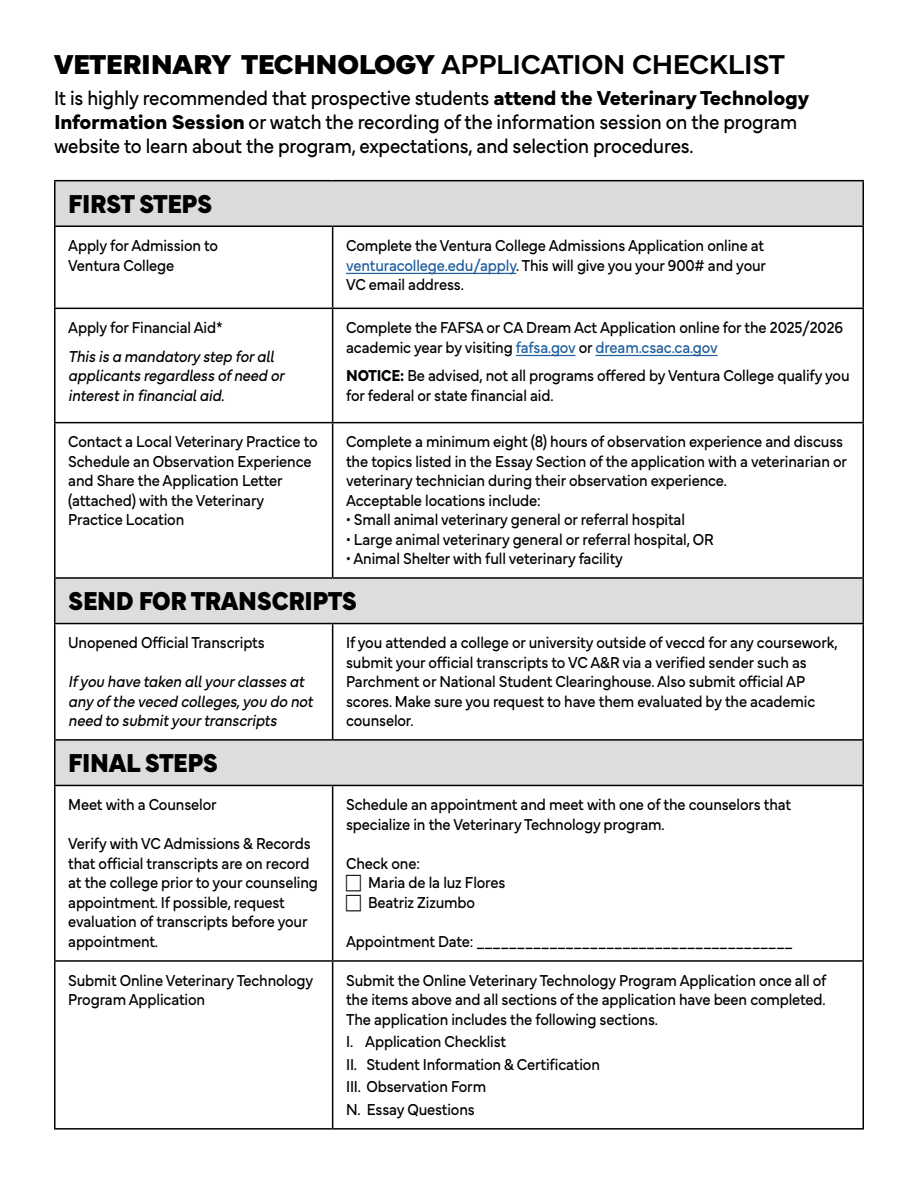
<style>
.page{position:relative;width:918px;height:1188px;background:#fff}
.page>*{position:absolute;margin:0;border:0;box-sizing:border-box;transform-origin:0 0}
.t1{font:900 28.5px "Mundial";letter-spacing:-.01em;color:#000}
.t2{font:900 27px "Mundial";letter-spacing:-.01em;color:#000;scale:.9 1}
.t3{font:21px/24px "Mundial";letter-spacing:-.01em;color:#000;scale:.9 1}
.t4{font:16.5px/19.5px "Mundial";letter-spacing:-.01em;color:#000;scale:.9 1}
.t5{font:italic 16.5px/19.5px "Mundial";letter-spacing:-.01em;color:#000;scale:.9 1}
.s1{font-weight:600}
.s2{font-weight:700}
.s3{color:#215e9e}
.s4{font-style:normal}
</style>
<div class="page">
<div style="left:55px;top:181px;width:808px;height:45px;background:#dadbdc"></div>
<svg style="left:56px;top:579px;width:806px;height:206px"></svg>
<hr style="left:54px;top:180px;width:279px;height:1px;background:#000">
<hr style="left:54px;top:181px;width:2px;height:45px;background:#000">
<hr style="left:333px;top:180px;width:531px;height:1px;background:#000">
<hr style="left:862px;top:181px;width:2px;height:45px;background:#000">
<hr style="left:54px;top:226px;width:279px;height:1px;background:#000">
<hr style="left:54px;top:227px;width:2px;height:81px;background:#000">
<hr style="left:333px;top:226px;width:531px;height:1px;background:#000">
<hr style="left:332px;top:227px;width:1px;height:81px;background:#000">
<hr style="left:862px;top:227px;width:2px;height:81px;background:#000">
<hr style="left:54px;top:308px;width:279px;height:1px;background:#000">
<hr style="left:54px;top:309px;width:2px;height:113px;background:#000">
<hr style="left:333px;top:308px;width:531px;height:1px;background:#000">
<hr style="left:332px;top:309px;width:1px;height:113px;background:#000">
<hr style="left:862px;top:309px;width:2px;height:113px;background:#000">
<hr style="left:54px;top:422px;width:279px;height:1px;background:#000">
<hr style="left:54px;top:423px;width:2px;height:154px;background:#000">
<hr style="left:333px;top:422px;width:531px;height:1px;background:#000">
<hr style="left:332px;top:423px;width:1px;height:154px;background:#000">
<hr style="left:862px;top:423px;width:2px;height:154px;background:#000">
<hr style="left:54px;top:577px;width:279px;height:2px;background:#000">
<hr style="left:54px;top:579px;width:2px;height:44px;background:#000">
<hr style="left:333px;top:577px;width:531px;height:2px;background:#000">
<hr style="left:862px;top:579px;width:2px;height:44px;background:#000">
<hr style="left:54px;top:623px;width:279px;height:1px;background:#000">
<hr style="left:54px;top:624px;width:2px;height:115px;background:#000">
<hr style="left:333px;top:623px;width:531px;height:1px;background:#000">
<hr style="left:332px;top:624px;width:1px;height:115px;background:#000">
<hr style="left:862px;top:624px;width:2px;height:115px;background:#000">
<hr style="left:54px;top:739px;width:279px;height:2px;background:#000">
<hr style="left:54px;top:741px;width:2px;height:44px;background:#000">
<hr style="left:333px;top:739px;width:531px;height:2px;background:#000">
<hr style="left:862px;top:741px;width:2px;height:44px;background:#000">
<hr style="left:54px;top:785px;width:279px;height:1px;background:#000">
<hr style="left:54px;top:786px;width:2px;height:174px;background:#000">
<hr style="left:333px;top:785px;width:531px;height:1px;background:#000">
<hr style="left:332px;top:786px;width:1px;height:174px;background:#000">
<hr style="left:862px;top:786px;width:2px;height:174px;background:#000">
<hr style="left:54px;top:960px;width:279px;height:2px;background:#000">
<hr style="left:54px;top:962px;width:2px;height:166px;background:#000">
<hr style="left:333px;top:960px;width:531px;height:2px;background:#000">
<hr style="left:332px;top:962px;width:1px;height:166px;background:#000">
<hr style="left:862px;top:962px;width:2px;height:166px;background:#000">
<hr style="left:54px;top:1128px;width:279px;height:2px;background:#000">
<hr style="left:333px;top:1128px;width:531px;height:2px;background:#000">
<hr style="left:346px;top:273px;width:170px;height:1px;background:#215e9e">
<hr style="left:516px;top:355px;width:59px;height:1px;background:#215e9e">
<hr style="left:596px;top:355px;width:122px;height:1px;background:#215e9e">
<p class="t1" style="left:54px;top:42px;width:732px">VETERINARY TECHNOLOGY <span class="s1">APPLICATION CHECKLIST</span></p>
<p class="t3" style="left:54px;top:84px;width:841px">It is highly recommended that prospective students <span class="s2">attend the Veterinary Technology<br>Information Session</span> or watch the recording of the information session on the program website to learn about the program, expectations, and selection procedures.</p>
<p class="t2" style="left:68px;top:182px;width:161px">FIRST STEPS</p>
<p class="t4" style="left:68px;top:234px;width:168px">Apply for Admission to<br>Ventura College</p>
<p class="t4" style="left:346px;top:234px;width:468px;text-align:justify">Complete the Ventura College Admissions Application online at <span class="s3">venturacollege.edu/apply</span>. This will give you your 900# and your VC email address.</p>
<p class="t5" style="left:68px;top:312px;width:230px;line-height:28.5px"><span class="s4">Apply for Financial Aid*<br></span>This is a mandatory step for all</p>
<p class="t5" style="left:68px;top:364px;width:242px">applicants regardless of need or interest in financial aid.</p>
<p class="t4" style="left:346px;top:316px;width:554px">Complete the FAFSA or CA Dream Act Application online for the 2025/2026 academic year by visiting <span class="s3">fafsa.gov</span> or <span class="s3">dream.csac.ca.gov</span></p>
<p class="t4" style="left:346px;top:364px;width:561px"><span class="s2">NOTICE:</span> Be advised, not all programs offered by Ventura College qualify you for federal or state financial aid.</p>
<p class="t4" style="left:346px;top:431px;width:558px">Complete a minimum eight (8) hours of observation experience and discuss the topics listed in the Essay Section of the application with a veterinarian or veterinary technician during their observation experience.</p>
<p class="t4" style="left:346px;top:489px;width:218px">Acceptable locations include:</p>
<p class="t4" style="left:346px;top:509px;width:378px">• Small animal veterinary general or referral hospital</p>
<p class="t4" style="left:346px;top:528px;width:410px">• Large animal veterinary general or referral hospital, OR</p>
<p class="t4" style="left:346px;top:548px;width:309px">• Animal Shelter with full veterinary facility</p>
<p class="t2" style="left:68px;top:580px;width:322px">SEND FOR TRANSCRIPTS</p>
<p class="t4" style="left:68px;top:631px;width:220px">Unopened Official Transcripts</p>
<p class="t5" style="left:68px;top:670px;width:273px">If you have taken all your classes at any of the veced colleges, you do not need to submit your transcripts</p>
<p class="t4" style="left:68px;top:431px;width:279px">Contact a Local Veterinary Practice to</p>
<p class="t4" style="left:68px;top:450px;width:272px">Schedule an Observation Experience and Share the Application Letter (attached) with the Veterinary<br>Practice Location</p>
<p class="t4" style="left:346px;top:631px;width:548px">If you attended a college or university outside of veccd for any coursework, submit your official transcripts to VC A&amp;R via a verified sender such as Parchment or National Student Clearinghouse. Also submit official AP scores. Make sure you request to have them evaluated by the academic counselor.</p>
<p class="t2" style="left:68px;top:742px;width:168px">FINAL STEPS</p>
<p class="t4" style="left:68px;top:793px;width:166px">Meet with a Counselor</p>
<p class="t4" style="left:68px;top:832px;width:279px">Verify with VC Admissions &amp; Records that official transcripts are on record at the college prior to your counseling appointment. If possible, request evaluation of transcripts before your appointment.</p>
<p class="t4" style="left:68px;top:969px;width:274px">Submit Online Veterinary Technology</p>
<p class="t4" style="left:68px;top:988px;width:154px">Program Application</p>
<p class="t4" style="left:346px;top:793px;width:496px">Schedule an appointment and meet with one of the counselors that specialize in the Veterinary Technology program.</p>
<p class="t4" style="left:346px;top:852px;width:84px">Check one:</p>
<p class="t4" style="left:368px;top:871px;width:154px">Maria de la luz Flores<br>Beatriz Zizumbo</p>
<p class="t4" style="left:346px;top:930px;width:498px">Appointment Date: _______________________________________</p>
<p class="t4" style="left:346px;top:969px;width:535px;text-align:justify">Submit the Online Veterinary Technology Program Application once all of the items above and all sections of the application have been completed.<br>The application includes the following sections.</p>
<p class="t4" style="left:346px;top:1030px;width:179px">I. Application Checklist</p>
<p class="t4" style="left:346px;top:1053px;width:284px">II. Student Information &amp; Certification</p>
<p class="t4" style="left:346px;top:1075px;width:157px">III. Observation Form</p>
<p class="t4" style="left:346px;top:1098px;width:145px">N. Essay Questions</p>
</div>
